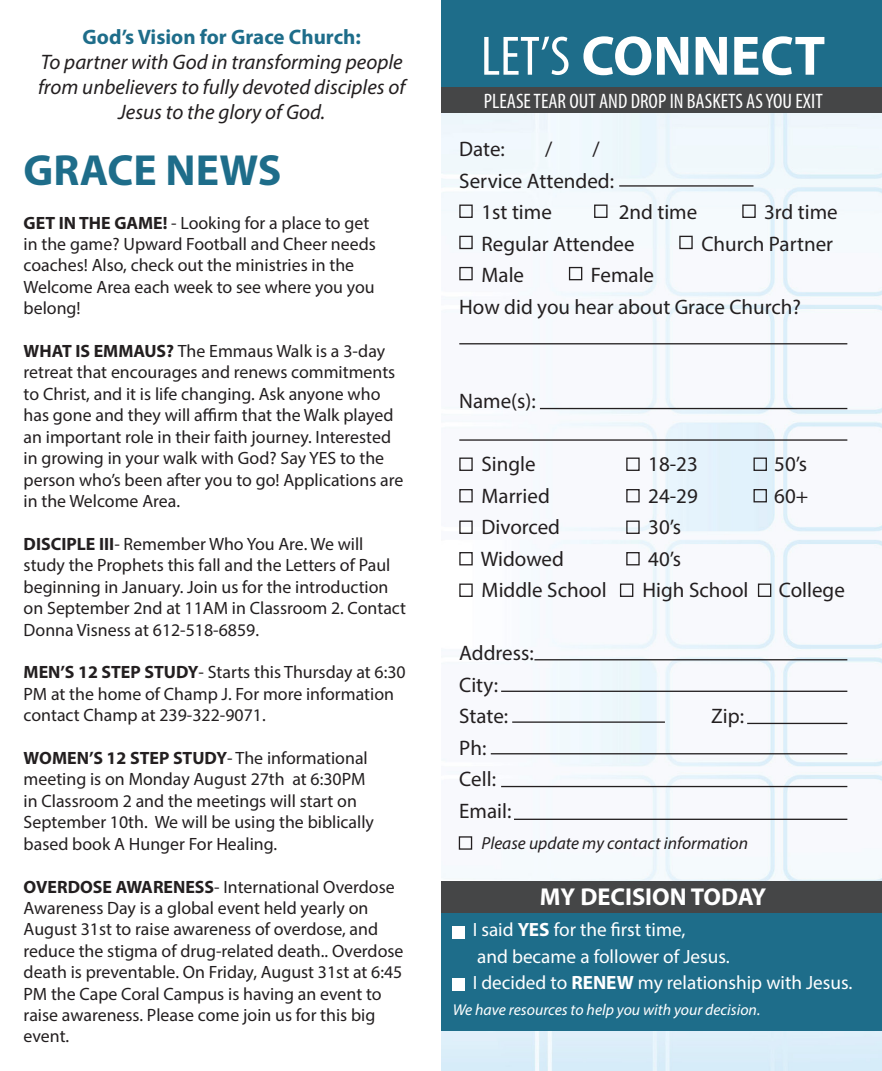
<style>
.page{position:relative;width:882px;height:1071px;background:#fff}
.page>*{position:absolute;margin:0;border:0;box-sizing:border-box;transform-origin:0 0}
.t1{font:700 56px "Myriad Pro";color:#fff}
.t2{font:700 43.75px "Myriad Pro";color:#1e6d8a}
.t3{font:700 24.5px "Myriad Pro";color:#fff}
.t4{font:21px "Myriad Pro";color:#231f20}
.t5{font:italic 21px/25.2px "Myriad Pro";color:#231f20;text-align:center}
.t6{font:condensed 21px "Myriad Pro";color:#fff}
.t7{font:700 21px "Myriad Pro";color:#1e6d8a}
.t8{font:19.25px "Myriad Pro";color:#fff}
.t9{font:17.85px/21.3px "Myriad Pro";color:#231f20}
.t10{font:italic 17.5px "Myriad Pro";color:#231f20}
.t11{font:italic 15.75px "Myriad Pro";color:#fff}
.s1{font-weight:700}
.s2{font-weight:400;font-stretch:condensed}
</style>
<div class="page">
<img style="left:441px;top:112px;width:441px;height:959px">
<div style="left:441px;top:0;width:441px;height:87px;background:#1e6d8a"></div>
<div style="left:441px;top:87px;width:441px;height:25px;background:#454647"></div>
<div style="left:441px;top:912px;width:441px;height:119px;background:#1e6d8a"></div>
<div style="left:441px;top:881px;width:441px;height:31px;background:#454647"></div>
<div style="left:453px;top:927px;width:12px;height:12px;background:#fff"></div>
<div style="left:453px;top:978px;width:12px;height:12px;background:#fff"></div>
<hr style="left:540px;top:408px;width:307px;height:1px;background:#231f20">
<hr style="left:459px;top:439px;width:388px;height:2px;background:#231f20">
<hr style="left:459px;top:343px;width:388px;height:1px;background:#231f20">
<div style="left:459px;top:236px;width:14px;height:13px;border:1px solid #231f20"></div>
<div style="left:459px;top:489px;width:14px;height:13px;border:1px solid #231f20"></div>
<div style="left:626px;top:489px;width:14px;height:13px;border:1px solid #231f20"></div>
<div style="left:754px;top:489px;width:13px;height:13px;border:1px solid #231f20"></div>
<div style="left:679px;top:236px;width:14px;height:13px;border:1px solid #231f20"></div>
<div style="left:459px;top:267px;width:14px;height:13px;border:1px solid #231f20"></div>
<div style="left:459px;top:521px;width:14px;height:13px;border:1px solid #231f20"></div>
<div style="left:626px;top:521px;width:14px;height:13px;border:1px solid #231f20"></div>
<div style="left:459px;top:552px;width:14px;height:13px;border:1px solid #231f20"></div>
<div style="left:459px;top:584px;width:14px;height:13px;border:1px solid #231f20"></div>
<div style="left:459px;top:836px;width:13px;height:14px;border:1px solid #231f20"></div>
<div style="left:620px;top:584px;width:13px;height:13px;border:1px solid #231f20"></div>
<div style="left:758px;top:584px;width:13px;height:13px;border:1px solid #231f20"></div>
<div style="left:626px;top:552px;width:14px;height:13px;border:1px solid #231f20"></div>
<div style="left:569px;top:267px;width:13px;height:13px;border:1px solid #231f20"></div>
<div style="left:459px;top:205px;width:14px;height:13px;border:1px solid #231f20"></div>
<div style="left:459px;top:458px;width:14px;height:13px;border:1px solid #231f20"></div>
<div style="left:626px;top:458px;width:14px;height:13px;border:1px solid #231f20"></div>
<div style="left:754px;top:458px;width:13px;height:13px;border:1px solid #231f20"></div>
<div style="left:594px;top:205px;width:14px;height:13px;border:1px solid #231f20"></div>
<div style="left:742px;top:205px;width:14px;height:13px;border:1px solid #231f20"></div>
<hr style="left:619px;top:185px;width:135px;height:2px;background:#231f20">
<hr style="left:534px;top:659px;width:313px;height:1px;background:#231f20">
<hr style="left:501px;top:691px;width:346px;height:1px;background:#231f20">
<hr style="left:512px;top:721px;width:153px;height:2px;background:#231f20">
<hr style="left:747px;top:723px;width:100px;height:1px;background:#231f20">
<hr style="left:491px;top:753px;width:356px;height:1px;background:#231f20">
<hr style="left:501px;top:786px;width:346px;height:1px;background:#231f20">
<hr style="left:514px;top:819px;width:333px;height:1px;background:#231f20">
<p class="t7" style="left:83px;top:23px;width:280px">God’s Vision for Grace Church:</p>
<p class="t5" style="left:38px;top:49px;width:369px">To partner with God in transforming people from unbelievers to fully devoted disciples of<br>Jesus to the glory of God.</p>
<p class="t2" style="left:24px;top:142px;width:259px">GRACE NEWS</p>
<p class="t9" style="left:24px;top:212px;width:354px"><span class="s1">GET IN THE GAME!</span> - Looking for a place to get in the game? Upward Football and Cheer needs coaches! Also, check out the ministries in the Welcome Area each week to see where you you belong!</p>
<p class="t9" style="left:24px;top:340px;width:381px"><span class="s1">WHAT IS EMMAUS?</span> The Emmaus Walk is a 3-day retreat that encourages and renews commitments to Christ, and it is life changing. Ask anyone who has gone and they will affirm that the Walk played an important role in their faith journey. Interested in growing in your walk with God? Say YES to the person who’s been after you to go! Applications are in the Welcome Area.</p>
<p class="t9" style="left:24px;top:533px;width:384px"><span class="s1">DISCIPLE III</span>- Remember Who You Are. We will study the Prophets this fall and the Letters of Paul beginning in January. Join us for the introduction on September 2nd at 11AM in Classroom 2. Contact Donna Visness at 612-518-6859.</p>
<p class="t9" style="left:24px;top:661px;width:384px"><span class="s1">MEN’S 12 STEP STUDY</span>- Starts this Thursday at 6:30<br>PM at the home of Champ J. For more information contact Champ at 239-322-9071.</p>
<p class="t9" style="left:24px;top:747px;width:352px"><span class="s1">WOMEN’S 12 STEP STUDY</span>- The informational meeting is on Monday August 27th at 6:30PM in Classroom 2 and the meetings will start on September 10th. We will be using the biblically based book A Hunger For Healing.</p>
<p class="t9" style="left:24px;top:876px;width:381px"><span class="s1">OVERDOSE AWARENESS</span>- International Overdose Awareness Day is a global event held yearly on August 31st to raise awareness of overdose, and reduce the stigma of drug-related death.. Overdose death is preventable. On Friday, August 31st at 6:45<br>PM the Cape Coral Campus is having an event to raise awareness. Please come join us for this big event.</p>
<p class="t1" style="left:481px;top:19px;width:346px"><span class="s2">LET’S</span> CONNECT</p>
<p class="t6" style="left:484px;top:88px;width:340px">PLEASE TEAR OUT AND DROP IN BASKETS AS YOU EXIT</p>
<p class="t4" style="left:459px;top:136px;width:47px">Date:</p>
<p class="t4" style="left:545px;top:136px;width:9px">/</p>
<p class="t4" style="left:592px;top:136px;width:9px">/</p>
<p class="t4" style="left:459px;top:168px;width:156px">Service Attended:</p>
<p class="t4" style="left:482px;top:199px;width:72px">1st time</p>
<p class="t4" style="left:619px;top:199px;width:80px">2nd time</p>
<p class="t4" style="left:764px;top:199px;width:75px">3rd time</p>
<p class="t4" style="left:482px;top:231px;width:155px">Regular Attendee</p>
<p class="t4" style="left:701px;top:231px;width:133px">Church Partner</p>
<p class="t4" style="left:482px;top:262px;width:44px">Male</p>
<p class="t4" style="left:591px;top:262px;width:65px">Female</p>
<p class="t4" style="left:459px;top:294px;width:343px">How did you hear about Grace Church?</p>
<p class="t4" style="left:459px;top:388px;width:78px">Name(s):</p>
<p class="t4" style="left:482px;top:451px;width:56px">Single</p>
<p class="t4" style="left:648px;top:451px;width:51px">18-23</p>
<p class="t4" style="left:774px;top:451px;width:34px">50’s</p>
<p class="t4" style="left:482px;top:483px;width:70px">Married</p>
<p class="t4" style="left:648px;top:483px;width:51px">24-29</p>
<p class="t4" style="left:774px;top:483px;width:36px">60+</p>
<p class="t4" style="left:482px;top:514px;width:80px">Divorced</p>
<p class="t4" style="left:648px;top:514px;width:34px">30’s</p>
<p class="t4" style="left:481px;top:546px;width:85px">Widowed</p>
<p class="t4" style="left:648px;top:546px;width:34px">40’s</p>
<p class="t4" style="left:482px;top:577px;width:127px">Middle School</p>
<p class="t4" style="left:642px;top:577px;width:108px">High School</p>
<p class="t4" style="left:779px;top:577px;width:68px">College</p>
<p class="t4" style="left:459px;top:640px;width:76px">Address:</p>
<p class="t4" style="left:459px;top:672px;width:40px">City:</p>
<p class="t4" style="left:459px;top:703px;width:50px">State:</p>
<p class="t4" style="left:711px;top:703px;width:34px">Zip:</p>
<p class="t4" style="left:459px;top:735px;width:29px">Ph:</p>
<p class="t4" style="left:459px;top:766px;width:38px">Cell:</p>
<p class="t4" style="left:459px;top:798px;width:54px">Email:</p>
<p class="t10" style="left:482px;top:832px;width:268px">Please update my contact information</p>
<p class="t3" style="left:540px;top:881px;width:228px">MY DECISION TODAY</p>
<p class="t8" style="left:473px;top:918px;width:214px">I said <span class="s1">YES</span> for the first time,</p>
<p class="t8" style="left:477px;top:944px;width:254px">and became a follower of Jesus.</p>
<p class="t8" style="left:473px;top:971px;width:381px">I decided to <span class="s1">RENEW</span> my relationship with Jesus.</p>
<p class="t11" style="left:453px;top:1000px;width:309px">We have resources to help you with your decision.</p>
</div>
